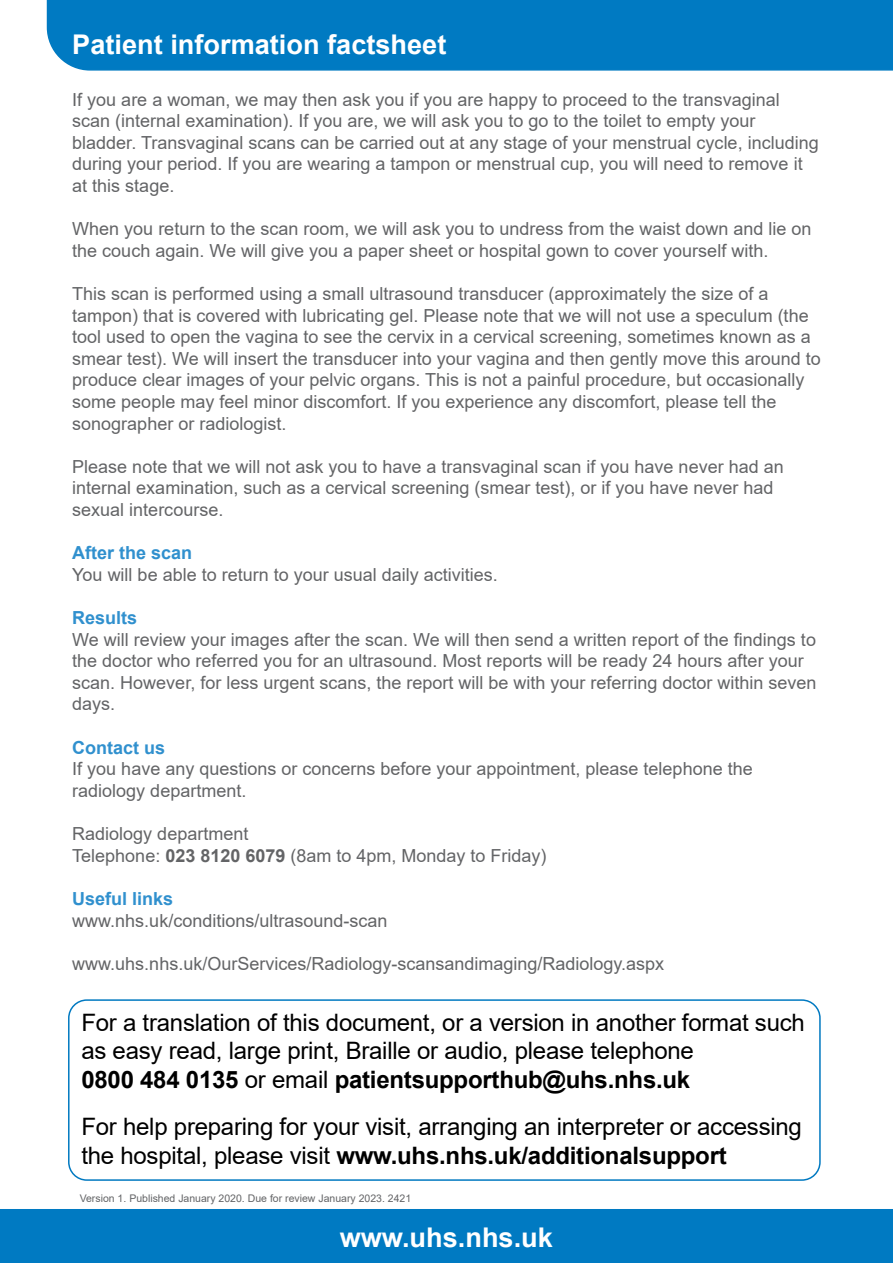
<style>
.page{position:relative;width:893px;height:1263px;background:#fff}
.page>*{position:absolute;margin:0;border:0;box-sizing:border-box;transform-origin:0 0}
.t1{font:700 27.15px "Arial";color:#fff}
.t2{font:24px/28.8px "Arial";letter-spacing:-.01em;color:#000}
.t3{font:18px/21.6px "Arial";color:#636466}
.t4{font:700 18px "Arial";color:#3090ce}
.t5{font:10.5px "Arial";color:#636466}
.s1{font-weight:700}
</style>
<div class="page">
<div style="left:0;top:1209px;width:893px;height:54px;background:#007ac2"></div>
<div style="left:46px;top:0;width:847px;height:71px;background:#007ac2"></div>
<div style="left:68px;top:999px;width:753px;height:182px;border:2px solid #0079c1;border-radius:18px"></div>
<h1 class="t1" style="left:72px;top:25px;width:376px">Patient information factsheet</h1>
<p class="t3" style="left:72px;top:88px;width:748px">If you are a woman, we may then ask you if you are happy to proceed to the transvaginal scan (internal examination). If you are, we will ask you to go to the toilet to empty your bladder. Transvaginal scans can be carried out at any stage of your menstrual cycle, including during your period. If you are wearing a tampon or menstrual cup, you will need to remove it at this stage.</p>
<p class="t3" style="left:72px;top:218px;width:741px">When you return to the scan room, we will ask you to undress from the waist down and lie on the couch again. We will give you a paper sheet or hospital gown to cover yourself with.</p>
<p class="t3" style="left:72px;top:283px;width:750px">This scan is performed using a small ultrasound transducer (approximately the size of a tampon) that is covered with lubricating gel. Please note that we will not use a speculum (the tool used to open the vagina to see the cervix in a cervical screening, sometimes known as a smear test). We will insert the transducer into your vagina and then gently move this around to produce clear images of your pelvic organs. This is not a painful procedure, but occasionally some people may feel minor discomfort. If you experience any discomfort, please tell the sonographer or radiologist.</p>
<p class="t3" style="left:72px;top:456px;width:713px">Please note that we will not ask you to have a transvaginal scan if you have never had an internal examination, such as a cervical screening (smear test), or if you have never had sexual intercourse.</p>
<p class="t4" style="left:72px;top:540px;width:122px">After the scan</p>
<p class="t3" style="left:72px;top:564px;width:427px">You will be able to return to your usual daily activities.</p>
<p class="t4" style="left:72px;top:605px;width:67px">Results</p>
<p class="t3" style="left:72px;top:628px;width:746px">We will review your images after the scan. We will then send a written report of the findings to the doctor who referred you for an ultrasound. Most reports will be ready 24 hours after your scan. However, for less urgent scans, the report will be with your referring doctor within seven days.</p>
<p class="t4" style="left:72px;top:735px;width:95px">Contact us</p>
<p class="t3" style="left:72px;top:758px;width:682px">If you have any questions or concerns before your appointment, please telephone the radiology department.</p>
<p class="t3" style="left:72px;top:823px;width:476px">Radiology department<br>Telephone: <span class="s1">023 8120 6079</span> (8am to 4pm, Monday to Friday)</p>
<p class="t4" style="left:72px;top:886px;width:103px">Useful links</p>
<p class="t3" style="left:72px;top:909px;width:317px">www.nhs.uk/conditions/ultrasound-scan</p>
<p class="t3" style="left:72px;top:952px;width:593px">www.uhs.nhs.uk/OurServices/Radiology-scansandimaging/Radiology.aspx</p>
<h2 class="t2" style="left:81px;top:1008px;width:725px">For a translation of this document, or a version in another format such as easy read, large print, Braille or audio, please telephone<br><span class="s1">0800 484 0135</span> or email <span class="s1">patientsupporthub@uhs.nhs.uk</span></h2>
<h2 class="t2" style="left:81px;top:1112px;width:722px">For help preparing for your visit, arranging an interpreter or accessing the hospital, please visit <span class="s1">www.uhs.nhs.uk/additionalsupport</span></h2>
<p class="t5" style="left:80px;top:1190px;width:333px">Version 1. Published January 2020. Due for review January 2023. 2421</p>
<h1 class="t1" style="left:340px;top:1218px;width:215px">www.uhs.nhs.uk</h1>
</div>
